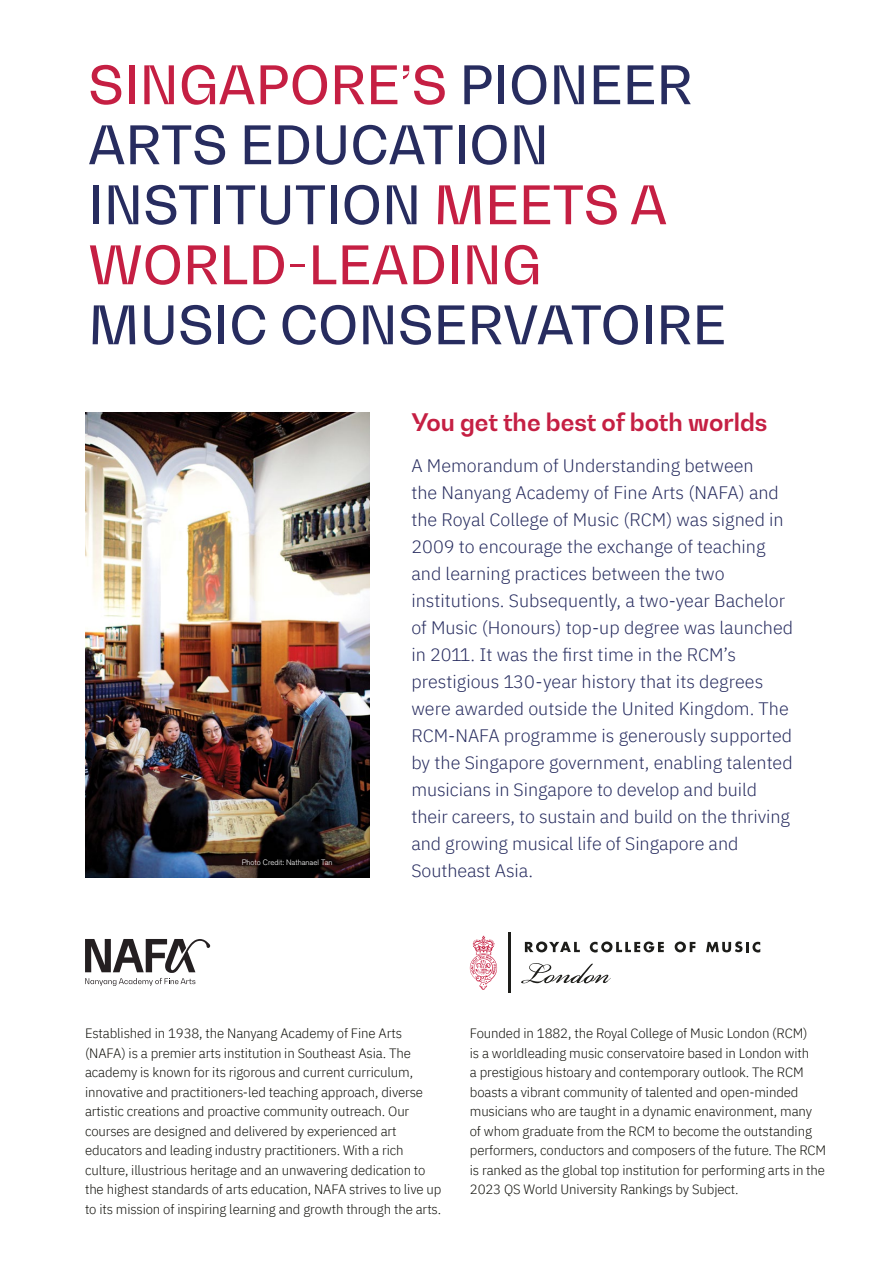
<style>
.page{position:relative;width:893px;height:1263px;background:#fff}
.page>*{position:absolute;margin:0;border:0;box-sizing:border-box;transform-origin:0 0}
.t1{font:500 52.5px/60px "Bw Gradual";letter-spacing:.01em;color:#272c5f}
.t2{font:700 24px "Bw Gradual";color:#c51f43}
.t3{font:300 18px/27px "IBM Plex Sans";color:#272c5f}
.t4{font:300 13.5px/19.5px "IBM Plex Sans";letter-spacing:-.01em;color:#10100a}
.t5{font:300 7.8px "Akzidenz Grotesk BQ";color:#fff}
.s1{color:#c51f43}
</style>
<div class="page">
<img style="left:85px;top:412px;width:285px;height:466px">
<svg style="left:525px;top:941px;width:55px;height:11px"></svg>
<svg style="left:590px;top:941px;width:74px;height:11px"></svg>
<svg style="left:675px;top:941px;width:20px;height:11px"></svg>
<svg style="left:706px;top:941px;width:54px;height:11px"></svg>
<svg style="left:470px;top:936px;width:27px;height:54px"></svg>
<hr style="left:509px;top:932px;width:2px;height:60px;background:#1d1d1a">
<svg style="left:521px;top:963px;width:90px;height:20px"></svg>
<svg style="left:85px;top:939px;width:125px;height:47px"></svg>
<h1 class="t1" style="left:88px;top:54px;width:605px"><span class="s1">SINGAPORE’S</span> PIONEER<br>ARTS EDUCATION<br>INSTITUTION <span class="s1">MEETS A<br>WORLD-LEADING</span></h1>
<h1 class="t1" style="left:88px;top:294px;width:639px">MUSIC CONSERVATOIRE</h1>
<p class="t5" style="left:242px;top:857px;width:92px">Photo Credit: Nathanael Tan</p>
<h2 class="t2" style="left:411px;top:406px;width:358px">You get the best of both worlds</h2>
<p class="t3" style="left:411px;top:450px;width:383px">A Memorandum of Understanding between<br>the Nanyang Academy of Fine Arts (NAFA) and the Royal College of Music (RCM) was signed in 2009 to encourage the exchange of teaching and learning practices between the two institutions. Subsequently, a two-year Bachelor of Music (Honours) top-up degree was launched in 2011. It was the first time in the RCM’s prestigious 130-year history that its degrees were awarded outside the United Kingdom. The RCM-NAFA programme is generously supported by the Singapore government, enabling talented musicians in Singapore to develop and build their careers, to sustain and build on the thriving and growing musical life of Singapore and Southeast Asia.</p>
<p class="t4" style="left:85px;top:1022px;width:358px">Established in 1938, the Nanyang Academy of Fine Arts (NAFA) is a premier arts institution in Southeast Asia. The academy is known for its rigorous and current curriculum, innovative and practitioners-led teaching approach, diverse artistic creations and proactive community outreach. Our courses are designed and delivered by experienced art educators and leading industry practitioners. With a rich culture, illustrious heritage and an unwavering dedication to the highest standards of arts education, NAFA strives to live up to its mission of inspiring learning and growth through the arts.</p>
<p class="t4" style="left:470px;top:1022px;width:358px">Founded in 1882, the Royal College of Music London (RCM)<br>is a worldleading music conservatoire based in London with<br>a prestigious histoary and contemporary outlook. The RCM boasts a vibrant community of talented and open-minded musicians who are taught in a dynamic enavironment, many of whom graduate from the RCM to become the outstanding performers, conductors and composers of the future. The RCM is ranked as the global top institution for performing arts in the 2023 QS World University Rankings by Subject.</p>
</div>
